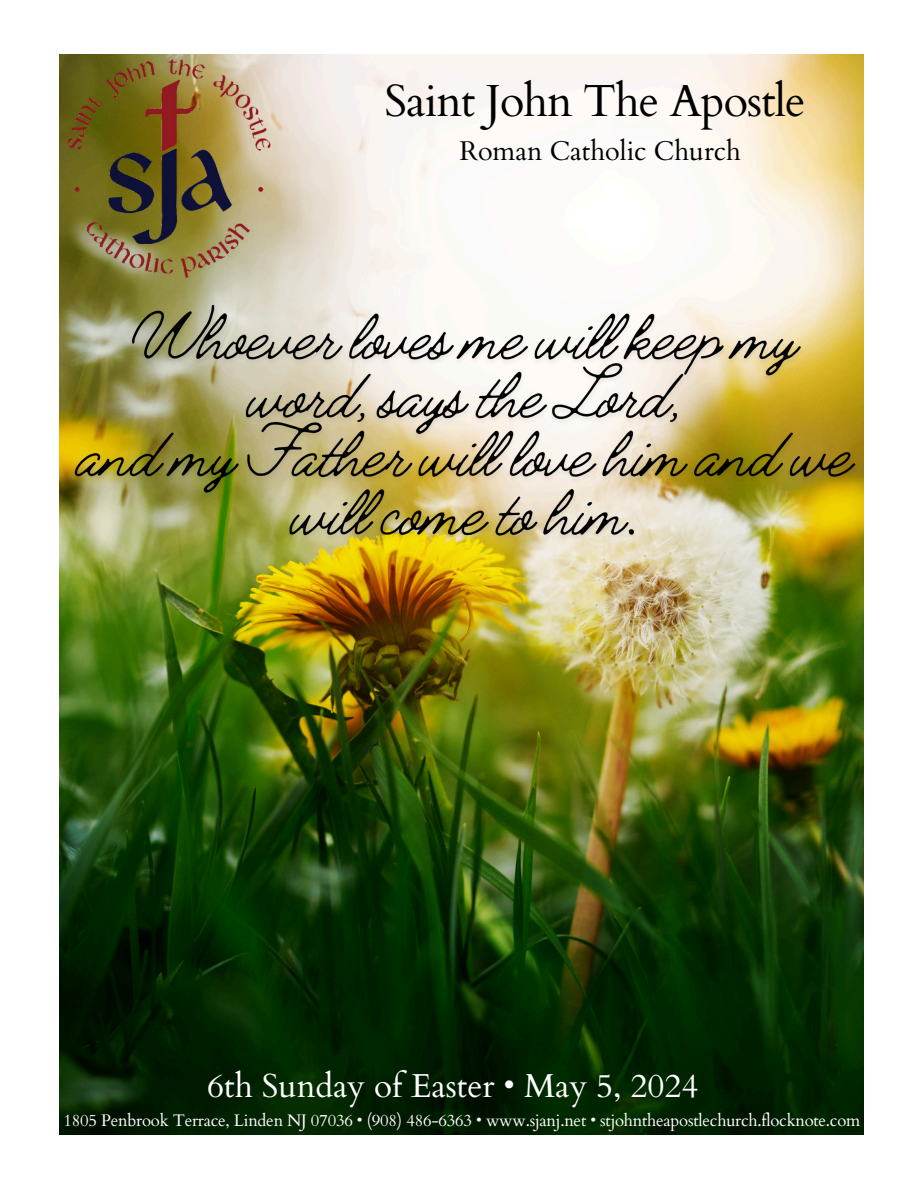
<style>
.page{position:relative;width:918px;height:1188px;background:#fff}
.page>*{position:absolute;margin:0;border:0;box-sizing:border-box;transform-origin:0 0}
.t1{font:45px "Cardo";letter-spacing:-.02em;color:#000}
.t2{font:33.15px "Cardo";color:#fff}
.t3{font:27px "Cardo";color:#000}
.t4{font:16.65px "Cardo";letter-spacing:-.015em;color:#fff}
</style>
<div class="page">
<img style="left:59px;top:54px;width:805px;height:1080px">
<img style="left:59px;top:54px;width:222px;height:227px">
<img style="left:65px;top:286px;width:799px;height:280px">
<p class="t1" style="left:385px;top:72px;width:423px">Saint John The Apostle</p>
<p class="t3" style="left:459px;top:133px;width:283px">Roman Catholic Church</p>
<h2 class="t2" style="left:207px;top:1064px;width:493px">6th Sunday of Easter • May 5, 2024</h2>
<p class="t4" style="left:63px;top:1109px;width:798px">1805 Penbrook Terrace, Linden NJ 07036 • (908) 486-6363 • www.sjanj.net • stjohntheapostlechurch.flocknote.com</p>
</div>
